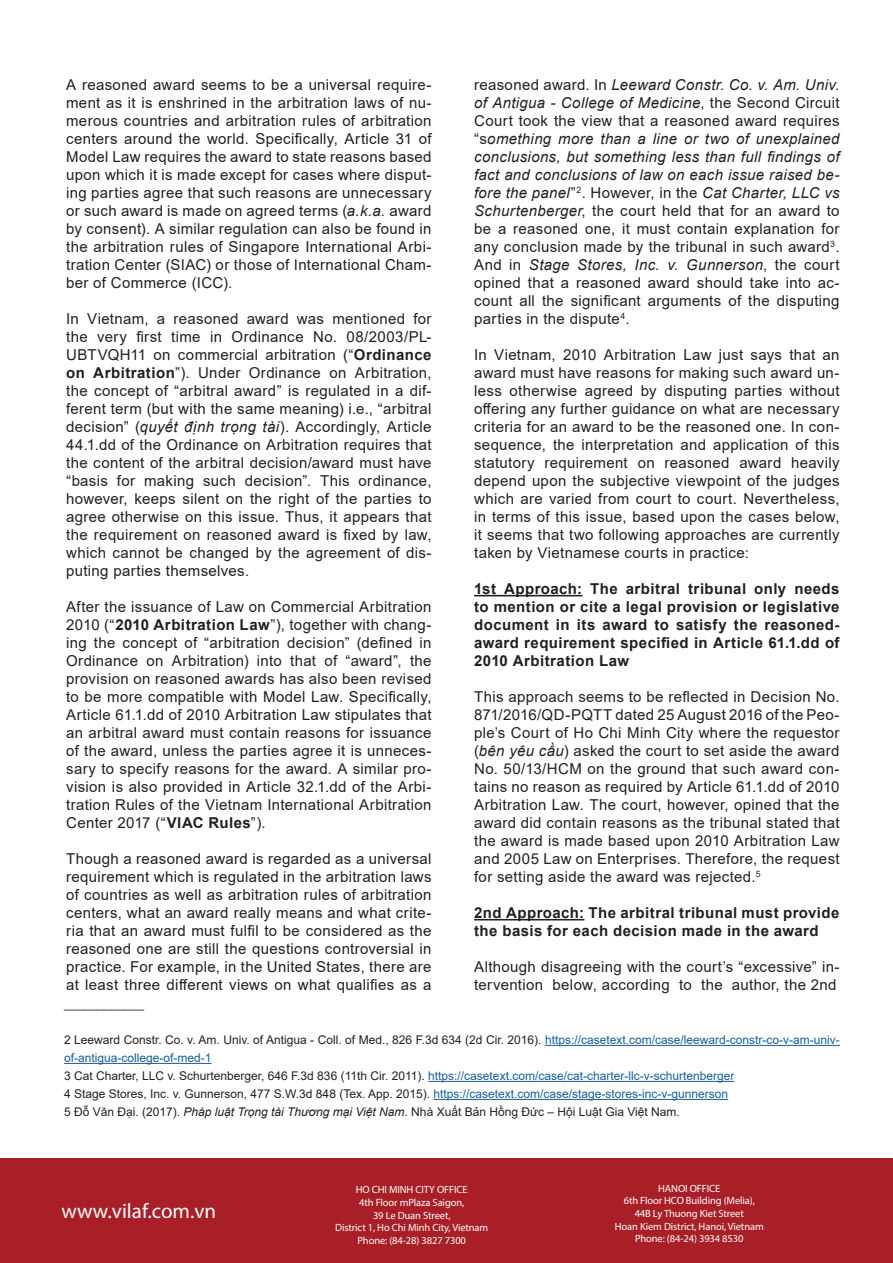
<style>
.page{position:relative;width:893px;height:1263px;background:#fff}
.page>*{position:absolute;margin:0;border:0;box-sizing:border-box;transform-origin:0 0}
.t1{font:21px "Myriad Pro";color:#fff}
.t2{font:15px/18px "Arial";letter-spacing:.025em;color:#231f20;text-align:justify}
.t3{font:700 15px/18px "Arial";letter-spacing:.03em;color:#231f20;text-align:justify}
.t4{font:12px/18px "Arial";color:#175d9e}
.t5{font:12px "Arial";color:#231f20}
.t6{font:10.5px "Myriad Pro";letter-spacing:-.01em;color:#fff}
.s1{font-style:italic}
.s2{font-weight:700}
.s3{color:#231f20}
.s4{color:#175d9e}
</style>
<div class="page">
<div style="left:0;top:1159px;width:893px;height:104px;background:#a81f28"></div>
<hr style="left:474px;top:595px;width:108px;height:1px;background:#231f20">
<hr style="left:474px;top:919px;width:110px;height:1px;background:#231f20">
<hr style="left:545px;top:1045px;width:295px;height:1px;background:#175d9e">
<hr style="left:64px;top:1063px;width:147px;height:1px;background:#175d9e">
<hr style="left:428px;top:1081px;width:306px;height:1px;background:#175d9e">
<hr style="left:433px;top:1099px;width:295px;height:1px;background:#175d9e">
<p class="t2" style="left:66px;top:76px;width:367px">A reasoned award seems to be a universal require&shy;ment as it is enshrined in the arbitration laws of nu&shy;merous countries and arbitration rules of arbitration centers around the world. Specifically, Article 31 of Model Law requires the award to state reasons based upon which it is made except for cases where disput&shy;ing parties agree that such reasons are unnecessary or such award is made on agreed terms (<span class="s1">a.k.a.</span> award by consent). A similar regulation can also be found in the arbitration rules of Singapore International Arbi&shy;tration Center (SIAC) or those of International Cham&shy;ber of Commerce (ICC).</p>
<p class="t2" style="left:66px;top:310px;width:367px">In Vietnam, a reasoned award was mentioned for the very first time in Ordinance No. 08/2003/PL-UBTVQH11 on commercial arbitration (“<span class="s2">Ordinance on Arbitration</span>”). Under Ordinance on Arbitration, the concept of “arbitral award” is regulated in a dif&shy;ferent term (but with the same meaning) i.e., “arbitral decision” (<span class="s1">quyết định trọng tài</span>). Accordingly, Article 44.1.dd of the Ordinance on Arbitration requires that the content of the arbitral decision/award must have “basis for making such decision”. This ordinance, however, keeps silent on the right of the parties to agree otherwise on this issue. Thus, it appears that the requirement on reasoned award is fixed by law, which cannot be changed by the agreement of dis&shy;puting parties themselves.</p>
<p class="t2" style="left:66px;top:598px;width:367px">After the issuance of Law on Commercial Arbitration 2010 (“<span class="s2">2010 Arbitration Law</span>”), together with chang&shy;ing the concept of “arbitration decision” (defined in Ordinance on Arbitration) into that of “award”, the provision on reasoned awards has also been revised to be more compatible with Model Law. Specifically, Article 61.1.dd of 2010 Arbitration Law stipulates that an arbitral award must contain reasons for issuance of the award, unless the parties agree it is unneces&shy;sary to specify reasons for the award. A similar pro&shy;vision is also provided in Article 32.1.dd of the Arbi&shy;tration Rules of the Vietnam International Arbitration Center 2017 (“<span class="s2">VIAC Rules</span>”).</p>
<p class="t2" style="left:66px;top:850px;width:367px">Though a reasoned award is regarded as a universal requirement which is regulated in the arbitration laws of countries as well as arbitration rules of arbitration centers, what an award really means and what crite&shy;ria that an award must fulfil to be considered as the reasoned one are still the questions controversial in practice. For example, in the United States, there are at least three different views on what qualifies as a</p>
<p class="t2" style="left:474px;top:76px;width:367px">reasoned award. In <span class="s1">Leeward Constr. Co. v. Am. Univ. of Antigua - College of Medicine</span>, the Second Circuit Court took the view that a reasoned award requires “s<span class="s1">omething more than a line or two of unexplained conclusions, but something less than full findings of fact and conclusions of law on each issue raised be&shy;fore the panel</span>”<sup>2</sup>. However, in the <span class="s1">Cat Charter, LLC vs Schurtenberger</span>, the court held that for an award to be a reasoned one, it must contain explanation for any conclusion made by the tribunal in such award<sup>3</sup>.<br>And in <span class="s1">Stage Stores, Inc. v. Gunnerson</span>, the court opined that a reasoned award should take into ac&shy;count all the significant arguments of the disputing parties in the dispute<sup>4</sup>.</p>
<p class="t2" style="left:474px;top:346px;width:367px">In Vietnam, 2010 Arbitration Law just says that an award must have reasons for making such award un&shy;less otherwise agreed by disputing parties without offering any further guidance on what are necessary criteria for an award to be the reasoned one. In con&shy;sequence, the interpretation and application of this statutory requirement on reasoned award heavily depend upon the subjective viewpoint of the judges which are varied from court to court. Nevertheless, in terms of this issue, based upon the cases below, it seems that two following approaches are currently taken by Vietnamese courts in practice:</p>
<p class="t3" style="left:474px;top:580px;width:367px">1st Approach: The arbitral tribunal only needs to mention or cite a legal provision or legislative document in its award to satisfy the reasoned&shy;award requirement specified in Article 61.1.dd of 2010 Arbitration Law</p>
<p class="t2" style="left:474px;top:688px;width:367px">This approach seems to be reflected in Decision No.<br>871/2016/QD-PQTT dated 25 August 2016 of the Peo&shy;ple’s Court of Ho Chi Minh City where the requestor (<span class="s1">bên yêu cầu</span>) asked the court to set aside the award No. 50/13/HCM on the ground that such award con&shy;tains no reason as required by Article 61.1.dd of 2010<br>Arbitration Law. The court, however, opined that the award did contain reasons as the tribunal stated that the award is made based upon 2010 Arbitration Law and 2005 Law on Enterprises. Therefore, the request for setting aside the award was rejected.<sup>5</sup></p>
<p class="t3" style="left:474px;top:904px;width:367px">2nd Approach: The arbitral tribunal must provide the basis for each decision made in the award</p>
<p class="t2" style="left:474px;top:958px;width:367px">Although disagreeing with the court’s “excessive” in&shy;tervention below, according to the author, the 2nd</p>
<p class="t5" style="left:64px;top:996px;width:82px">____________</p>
<p class="t4" style="left:64px;top:1031px;width:777px"><span class="s3">2 Leeward Constr. Co. v. Am. Univ. of Antigua - Coll. of Med., 826 F.3d 634 (2d Cir. 2016).</span> https://casetext.com/case/leeward-constr-co-v-am-univ&shy;of-antigua-college-of-med-1</p>
<p class="t4" style="left:64px;top:1067px;width:672px"><span class="s3">3 Cat Charter, LLC v. Schurtenberger, 646 F.3d 836 (11th Cir. 2011).</span> https://casetext.com/case/cat-charter-llc-v-schurtenberger</p>
<p class="t5" style="left:64px;top:1086px;width:666px">4 Stage Stores, Inc. v. Gunnerson, 477 S.W.3d 848 (Tex. App. 2015). <span class="s4">https://casetext.com/case/stage-stores-inc-v-gunnerson</span></p>
<p class="t5" style="left:64px;top:1104px;width:617px">5 Đỗ Văn Đại. (2017). <span class="s1">Pháp luật Trọng tài Thương mại Việt Nam</span>. Nhà Xuất Bản Hồng Đức – Hội Luật Gia Việt Nam.</p>
<p class="t1" style="left:62px;top:1198px;width:156px">www.vilaf.com.vn</p>
<p class="t6" style="left:356px;top:1183px;width:113px">HO CHI MINH CITY OFFICE</p>
<p class="t6" style="left:359px;top:1196px;width:107px">4th Floor mPlaza Saigon,</p>
<p class="t6" style="left:373px;top:1208px;width:79px">39 Le Duan Street,</p>
<p class="t6" style="left:335px;top:1221px;width:155px">District 1, Ho Chi Minh City, Vietnam</p>
<p class="t6" style="left:358px;top:1234px;width:110px">Phone: (84-28) 3827 7300</p>
<p class="t6" style="left:658px;top:1182px;width:64px">HANOI OFFICE</p>
<p class="t6" style="left:624px;top:1194px;width:133px">6th Floor HCO Building (Melia),</p>
<p class="t6" style="left:635px;top:1207px;width:111px">44B Ly Thuong Kiet Street</p>
<p class="t6" style="left:615px;top:1219px;width:150px">Hoan Kiem District, Hanoi, Vietnam</p>
<p class="t6" style="left:635px;top:1232px;width:110px">Phone: (84-24) 3934 8530</p>
</div>
